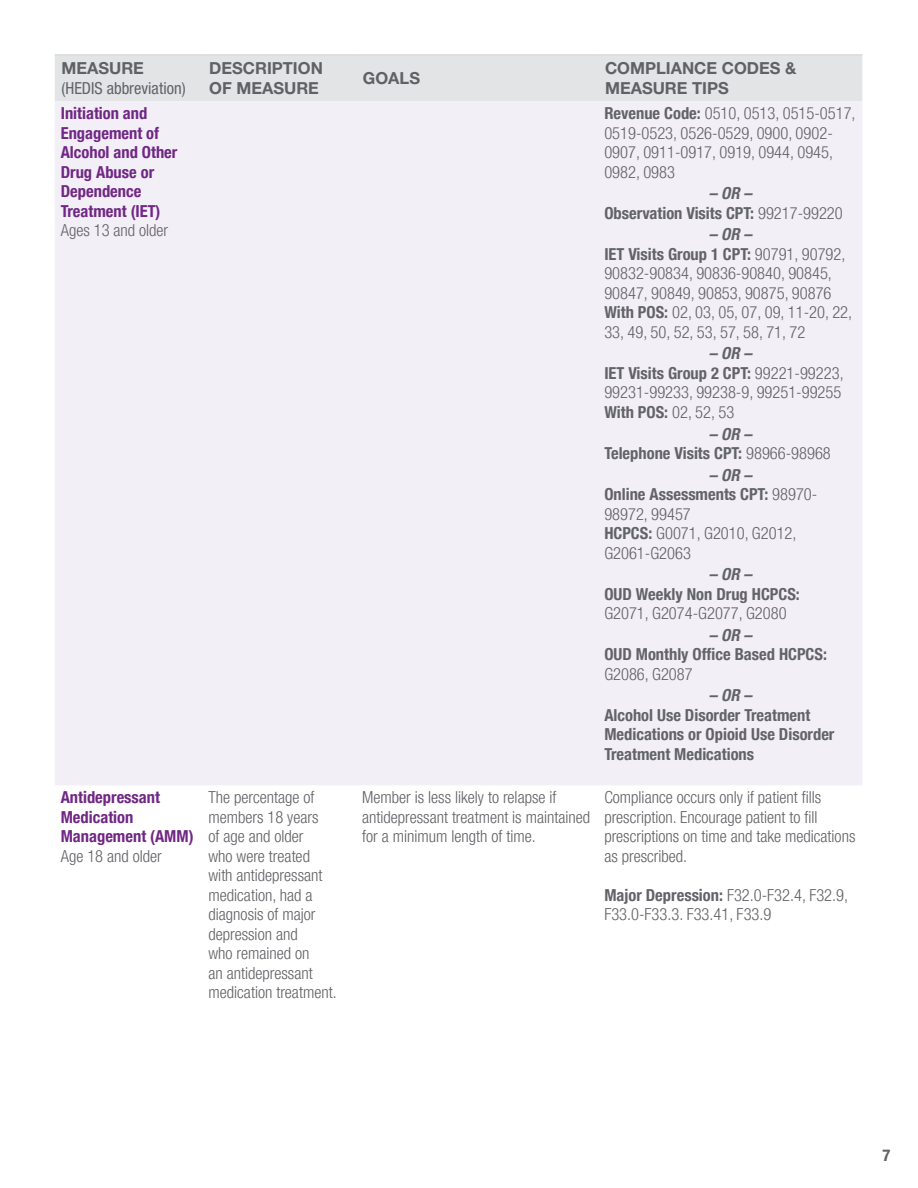
<style>
.page{position:relative;width:918px;height:1188px;background:#fff}
.page>*{position:absolute;margin:0;border:0;box-sizing:border-box;transform-origin:0 0}
.t1{font:300 condensed 16.5px/19.5px "Helvetica Neue LT Pro";color:#606165}
.t2{font:700 condensed 16.5px/19.5px "Helvetica Neue LT Pro";color:#626368}
.t3{font:700 condensed 16.5px/19.5px "Helvetica Neue LT Pro";color:#702784}
.t4{font:700 16.5px/19.5px "Helvetica Neue LT Pro";color:#606165}
.t5{font:condensed 16.5px "Helvetica Neue LT Pro";color:#626368}
.t6{font:italic 700 condensed 16.5px "Helvetica Neue LT Pro";color:#626368}
.s1{font-weight:700;color:#626368}
.s2{font-style:italic}
.s3{font-weight:300;color:#606165}
.s4{font-weight:700;font-style:italic;color:#626368}
</style>
<div class="page">
<div style="left:55px;top:56px;width:807px;height:45px;background:#e2e4e5"></div>
<div style="left:55px;top:101px;width:807px;height:684px;background:#f2eff7"></div>
<hr style="left:55px;top:55px;width:147px;height:1px;background:#d2d4d6">
<hr style="left:202px;top:55px;width:154px;height:1px;background:#d2d4d6">
<hr style="left:356px;top:55px;width:242px;height:1px;background:#d2d4d6">
<hr style="left:598px;top:55px;width:264px;height:1px;background:#d2d4d6">
<p class="t4" style="left:62px;top:58px;width:84px">MEASURE</p>
<p class="t5" style="left:62px;top:78px;width:126px">(HEDIS abbreviation)</p>
<p class="t3" style="left:61px;top:104px;width:118px">Initiation and<br>Engagement of<br>Alcohol and Other<br>Drug Abuse or<br>Dependence<br>Treatment (IET)</p>
<p class="t1" style="left:61px;top:220px;width:109px">Ages 13 and older</p>
<p class="t3" style="left:61px;top:788px;width:134px">Antidepressant<br>Medication<br>Management (AMM)</p>
<p class="t1" style="left:61px;top:846px;width:103px">Age 18 and older</p>
<p class="t4" style="left:209px;top:58px;width:115px">DESCRIPTION<br>OF MEASURE</p>
<p class="t4" style="left:363px;top:68px;width:59px">GOALS</p>
<p class="t4" style="left:605px;top:58px;width:193px">COMPLIANCE CODES &amp;<br>MEASURE TIPS</p>
<p class="t1" style="left:604px;top:103px;width:253px"><span class="s1">Revenue Code:</span> 0510, 0513, 0515-0517,<br>0519-0523, 0526-0529, 0900, 0902-<br>0907, 0911-0917, 0919, 0944, 0945,<br>0982, 0983</p>
<p class="t2" style="left:604px;top:184px;width:240px;text-indent:105px"><span class="s2">– OR –<br></span>Observation Visits CPT: <span class="s3">99217-99220</span></p>
<p class="t1" style="left:604px;top:225px;width:249px;text-indent:105px"><span class="s4">– OR –<br></span><span class="s1">IET Visits Group 1 CPT:</span> 90791, 90792,<br>90832-90834, 90836-90840, 90845,<br>90847, 90849, 90853, 90875, 90876<br><span class="s1">With POS:</span> 02, 03, 05, 07, 09, 11-20, 22,<br>33, 49, 50, 52, 53, 57, 58, 71, 72</p>
<p class="t1" style="left:604px;top:344px;width:241px;text-indent:105px"><span class="s4">– OR –<br></span><span class="s1">IET Visits Group 2 CPT:</span> 99221-99223,<br>99231-99233, 99238-9, 99251-99255<br><span class="s1">With POS:</span> 02, 52, 53</p>
<p class="t2" style="left:604px;top:424px;width:228px;text-indent:105px"><span class="s2">– OR –<br></span>Telephone Visits CPT: <span class="s3">98966-98968</span></p>
<p class="t1" style="left:604px;top:465px;width:215px;text-indent:105px"><span class="s4">– OR –<br></span><span class="s1">Online Assessments CPT:</span> 98970-<br>98972, 99457<br><span class="s1">HCPCS:</span> G0071, G2010, G2012,<br>G2061-G2063</p>
<p class="t6" style="left:709px;top:565px;width:44px">– OR –</p>
<p class="t2" style="left:604px;top:584px;width:197px">OUD Weekly Non Drug HCPCS:</p>
<p class="t1" style="left:604px;top:604px;width:184px">G2071, G2074-G2077, G2080</p>
<p class="t6" style="left:709px;top:625px;width:44px">– OR –</p>
<p class="t2" style="left:604px;top:645px;width:224px">OUD Monthly Office Based HCPCS:</p>
<p class="t1" style="left:604px;top:664px;width:90px">G2086, G2087</p>
<p class="t6" style="left:709px;top:686px;width:44px">– OR –</p>
<p class="t2" style="left:604px;top:705px;width:232px">Alcohol Use Disorder Treatment<br>Medications or Opioid Use Disorder<br>Treatment Medications</p>
<p class="t1" style="left:209px;top:788px;width:130px">The percentage of members 18 years<br>of age and older<br>who were treated with antidepressant medication, had a diagnosis of major depression and<br>who remained on<br>an antidepressant medication treatment.</p>
<p class="t1" style="left:362px;top:788px;width:229px">Member is less likely to relapse if antidepressant treatment is maintained for a minimum length of time.</p>
<p class="t1" style="left:604px;top:788px;width:253px">Compliance occurs only if patient fills prescription. Encourage patient to fill prescriptions on time and take medications as prescribed.</p>
<p class="t1" style="left:604px;top:885px;width:245px"><span class="s1">Major Depression:</span> F32.0-F32.4, F32.9,<br>F33.0-F33.3. F33.41, F33.9</p>
<p class="t2" style="left:883px;top:1145px;width:9px">7</p>
</div>
